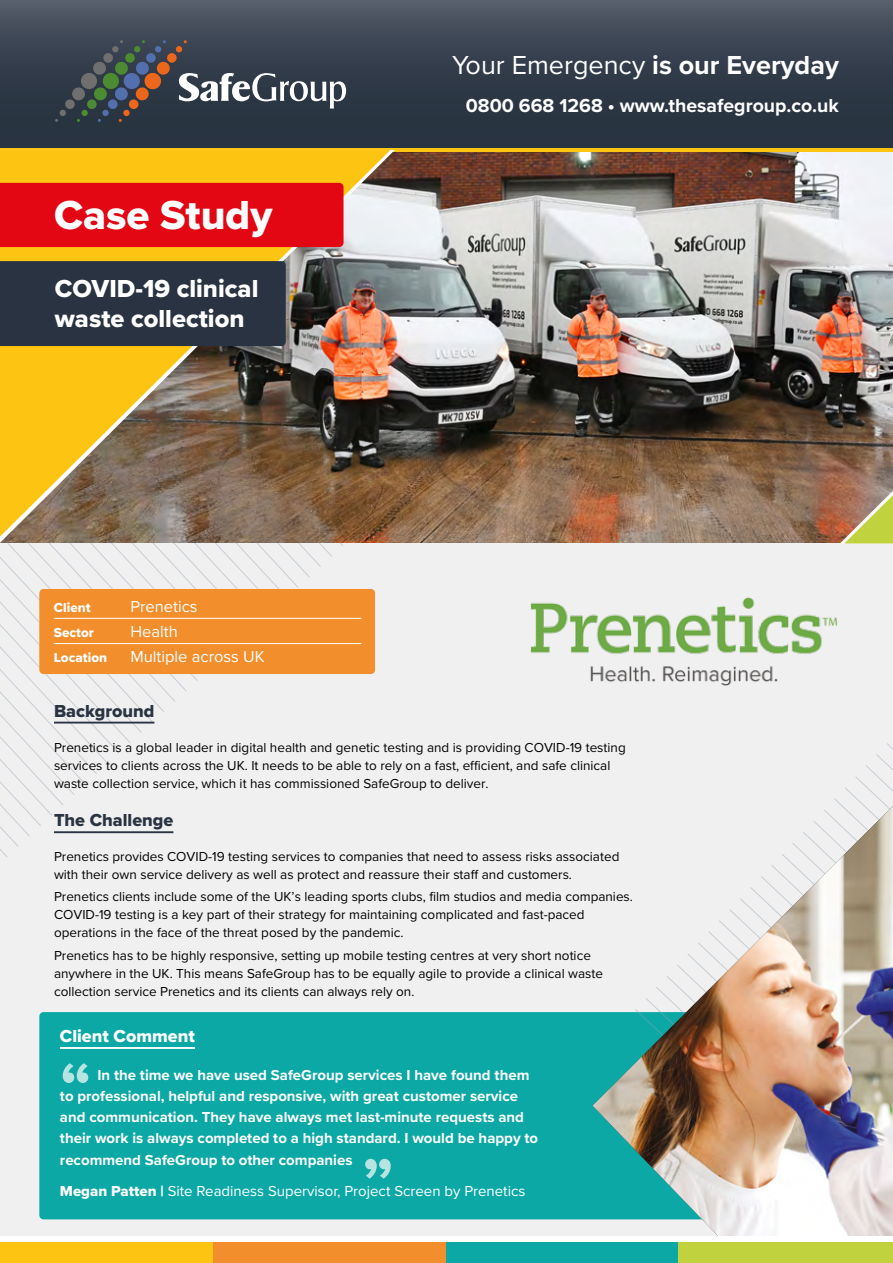
<style>
.page{position:relative;width:893px;height:1263px;background:#fff}
.page>*{position:absolute;margin:0;border:0;box-sizing:border-box;transform-origin:0 0}
.t1{font:42px "Proxima Nova Extrabld";color:#fff}
.t2{font:27px "Proxima Nova";color:#fff}
.t3{font:25.5px/30px "Proxima Nova Extrabld";color:#fff}
.t4{font:700 19.5px "Proxima Nova";color:#fff}
.t5{font:18px "Proxima Nova Extrabld";color:#293341}
.t6{font:18px "Proxima Nova Extrabld";color:#fff}
.t7{font:16.5px "Proxima Nova";color:#fff}
.t8{font:700 15px/21.1px "Proxima Nova";color:#fff}
.t9{font:15px "Proxima Nova";color:#fff}
.t10{font:13.5px/18px "Proxima Nova";color:#000}
.t11{font:13.5px "Proxima Nova Extrabld";color:#fff}
.s1{font-weight:700}
.s2{font-family:"Proxima Nova Extrabld"}
</style>
<div class="page">
<div style="left:0;top:49px;width:893px;height:1202px;background:#f0f0f0"></div>
<svg style="left:0;top:743px;width:119px;height:114px"></svg>
<svg style="left:6px;top:722px;width:136px;height:11px"></svg>
<svg style="left:0;top:712px;width:153px;height:10px"></svg>
<div style="left:39px;top:1012px;width:523px;height:207px;background:#0ca8a5"></div>
<img style="left:395px;top:152px;width:498px;height:390px">
<hr style="left:0;top:148px;width:893px;height:4px;background:#fdc411">
<svg style="left:840px;top:491px;width:53px;height:52px;background:#b9a65f"></svg>
<img style="left:0;top:150px;width:395px;height:393px">
<img style="left:0;top:150px;width:390px;height:386px">
<div style="left:0;top:183px;width:344px;height:64px;background:#e30613"></div>
<div style="left:0;top:261px;width:286px;height:85px;background:#293341"></div>
<svg style="left:562px;top:743px;width:331px;height:477px"></svg>
<img style="left:593px;top:806px;width:300px;height:430px">
<div style="left:0;top:1236px;width:893px;height:23px;background:#fff"></div>
<div style="left:0;top:1242px;width:214px;height:21px;background:#fdc411"></div>
<div style="left:213px;top:1242px;width:233px;height:21px;background:#f28e2b"></div>
<div style="left:446px;top:1242px;width:233px;height:21px;background:#0ca8a5"></div>
<div style="left:679px;top:1242px;width:214px;height:21px;background:#c1d23f"></div>
<div style="left:0;top:0;width:893px;height:148px;background:linear-gradient(to bottom,#4d5562,#202b39)"></div>
<svg style="left:179px;top:73px;width:167px;height:35px"></svg>
<div style="left:157px;top:62px;width:13px;height:13px;background:#ec671b;border-radius:50%"></div>
<div style="left:167px;top:53px;width:10px;height:10px;background:#ec671b;border-radius:50%"></div>
<svg style="left:176px;top:40px;width:11px;height:12px"></svg>
<div style="left:145px;top:73px;width:16px;height:16px;background:#ec671b;border-radius:50%"></div>
<div style="left:136px;top:87px;width:13px;height:13px;background:#ec671b;border-radius:50%"></div>
<div style="left:129px;top:99px;width:9px;height:10px;background:#ec671b;border-radius:50%"></div>
<div style="left:123px;top:110px;width:7px;height:6px;background:#ec671b;border-radius:50%"></div>
<div style="left:94px;top:87px;width:13px;height:13px;background:#4c8b32;border-radius:50%"></div>
<div style="left:87px;top:99px;width:10px;height:10px;background:#4c8b32;border-radius:50%"></div>
<div style="left:81px;top:110px;width:7px;height:6px;background:#4c8b32;border-radius:50%"></div>
<div style="left:115px;top:62px;width:13px;height:13px;background:#4c8b32;border-radius:50%"></div>
<div style="left:125px;top:53px;width:10px;height:10px;background:#4c8b32;border-radius:50%"></div>
<svg style="left:134px;top:40px;width:11px;height:12px"></svg>
<div style="left:103px;top:73px;width:16px;height:16px;background:#4c8b32;border-radius:50%"></div>
<div style="left:72px;top:87px;width:13px;height:13px;background:#706f6f;border-radius:50%"></div>
<div style="left:65px;top:99px;width:10px;height:10px;background:#706f6f;border-radius:50%"></div>
<svg style="left:55px;top:110px;width:11px;height:12px"></svg>
<div style="left:93px;top:62px;width:13px;height:13px;background:#706f6f;border-radius:50%"></div>
<div style="left:103px;top:53px;width:10px;height:10px;background:#706f6f;border-radius:50%"></div>
<svg style="left:112px;top:40px;width:11px;height:12px"></svg>
<div style="left:81px;top:73px;width:16px;height:16px;background:#706f6f;border-radius:50%"></div>
<div style="left:124px;top:73px;width:16px;height:16px;background:#546fad;border-radius:50%"></div>
<div style="left:115px;top:87px;width:13px;height:13px;background:#546fad;border-radius:50%"></div>
<div style="left:108px;top:99px;width:10px;height:10px;background:#546fad;border-radius:50%"></div>
<div style="left:102px;top:110px;width:7px;height:6px;background:#546fad;border-radius:50%"></div>
<div style="left:136px;top:62px;width:13px;height:13px;background:#546fad;border-radius:50%"></div>
<div style="left:146px;top:53px;width:10px;height:10px;background:#546fad;border-radius:50%"></div>
<svg style="left:155px;top:40px;width:11px;height:12px"></svg>
<img style="left:530px;top:597px;width:307px;height:89px">
<div style="left:39px;top:589px;width:336px;height:85px;background:#f28e2b;border-radius:4px"></div>
<hr style="left:54px;top:618px;width:307px;height:1px;background:#fff">
<hr style="left:54px;top:643px;width:307px;height:1px;background:#fff">
<hr style="left:54px;top:722px;width:100px;height:1px;background:#293341">
<hr style="left:54px;top:831px;width:119px;height:2px;background:#293341">
<svg style="left:365px;top:1159px;width:26px;height:20px"></svg>
<svg style="left:63px;top:1063px;width:25px;height:20px"></svg>
<hr style="left:60px;top:1047px;width:135px;height:2px;background:#fff">
<h2 class="t2" style="left:452px;top:45px;width:388px">Your Emergency <span class="s1">is our Everyday</span></h2>
<h1 class="t1" style="left:54px;top:183px;width:220px">Case Study</h1>
<h3 class="t3" style="left:55px;top:273px;width:205px">COVID-19 clinical waste collection</h3>
<h3 class="t4" style="left:466px;top:91px;width:375px">0800 668 1268 • www.thesafegroup.co.uk</h3>
<p class="t11" style="left:54px;top:597px;width:38px">Client</p>
<p class="t7" style="left:130px;top:594px;width:69px">Prenetics</p>
<p class="t11" style="left:54px;top:622px;width:42px">Sector</p>
<p class="t7" style="left:130px;top:619px;width:49px">Health</p>
<p class="t11" style="left:54px;top:647px;width:55px">Location</p>
<p class="t7" style="left:130px;top:644px;width:136px">Multiple across UK</p>
<h3 class="t5" style="left:54px;top:697px;width:102px">Background</h3>
<p class="t10" style="left:54px;top:737px;width:573px">Prenetics is a global leader in digital health and genetic testing and is providing COVID-19 testing services to clients across the UK. It needs to be able to rely on a fast, efficient, and safe clinical waste collection service, which it has commissioned SafeGroup to deliver.</p>
<h3 class="t5" style="left:54px;top:807px;width:121px">The Challenge</h3>
<p class="t10" style="left:54px;top:847px;width:567px">Prenetics provides COVID-19 testing services to companies that need to assess risks associated with their own service delivery as well as protect and reassure their staff and customers.</p>
<p class="t10" style="left:54px;top:887px;width:580px">Prenetics clients include some of the UK’s leading sports clubs, film studios and media companies.<br>COVID-19 testing is a key part of their strategy for maintaining complicated and fast-paced operations in the face of the threat posed by the pandemic.</p>
<p class="t10" style="left:54px;top:946px;width:551px">Prenetics has to be highly responsive, setting up mobile testing centres at very short notice anywhere in the UK. This means SafeGroup has to be equally agile to provide a clinical waste collection service Prenetics and its clients can always rely on.</p>
<h3 class="t6" style="left:60px;top:1022px;width:136px">Client Comment</h3>
<p class="t8" style="left:60px;top:1064px;width:480px;text-indent:38px">In the time we have used SafeGroup services I have found them to professional, helpful and responsive, with great customer service and communication. They have always met last-minute requests and their work is always completed to a high standard. I would be happy to recommend SafeGroup to other companies</p>
<p class="t9" style="left:60px;top:1179px;width:467px"><span class="s2">Megan Patten |</span> Site Readiness Supervisor, Project Screen by Prenetics</p>
</div>
